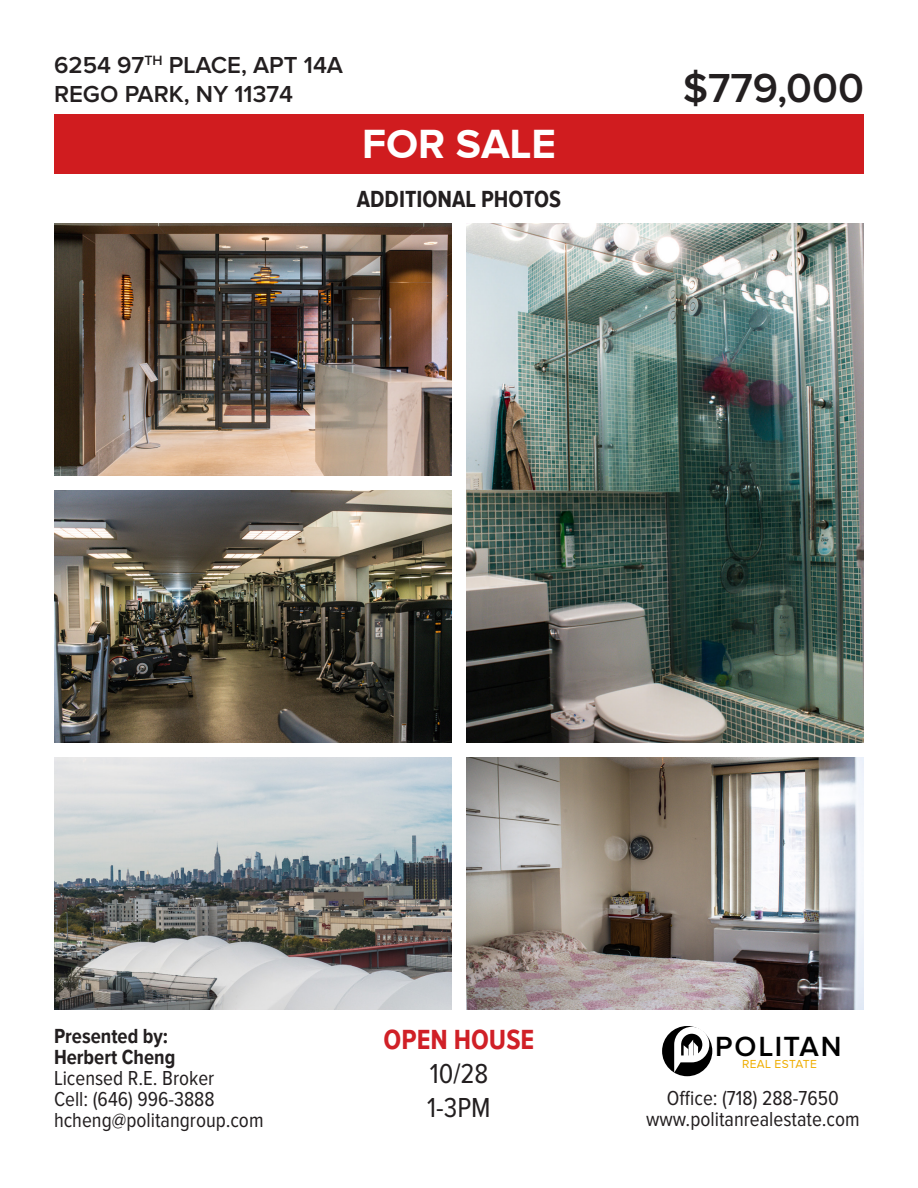
<style>
.page{position:relative;width:918px;height:1188px;background:#fff}
.page>*{position:absolute;margin:0;border:0;box-sizing:border-box;transform-origin:0 0}
.t1{font:600 42px "Proxima Nova";color:#231f20}
.t2{font:700 42px "Proxima Nova A";color:#fff}
.t3{font:600 28.8px "Proxima Nova";letter-spacing:.06em;color:#000}
.t4{font:28.5px "Proxima Nova Cond";color:#231f20}
.t5{font:700 28.5px "Proxima Nova Cond";color:#d02027}
.t6{font:600 24px/28.8px "Proxima Nova";color:#231f20}
.t7{font:700 24px "Proxima Nova Cond";color:#231f20}
.t8{font:21px "Proxima Nova Cond";color:#231f20}
.t9{font:700 21px "Proxima Nova Cond";color:#231f20}
.t10{font:12px "Proxima Nova A";letter-spacing:.025em;color:#efad00}
</style>
<div class="page">
<div style="left:54px;top:114px;width:810px;height:59px;background:#d01c1f"></div>
<img style="left:54px;top:223px;width:398px;height:252px">
<img style="left:466px;top:223px;width:398px;height:519px">
<img style="left:54px;top:490px;width:398px;height:252px">
<img style="left:54px;top:757px;width:398px;height:252px">
<img style="left:466px;top:757px;width:398px;height:252px">
<svg style="left:662px;top:1026px;width:50px;height:50px"></svg>
<div style="left:674px;top:1027px;width:35px;height:35px;background:#fff;border-radius:18px"></div>
<svg style="left:681px;top:1034px;width:21px;height:21px"></svg>
<p class="t6" style="left:54px;top:52px;width:291px">6254 97<sup>TH</sup> PLACE, APT 14A<br>REGO PARK, NY 11374</p>
<p class="t2" style="left:362px;top:120px;width:195px">FOR SALE</p>
<p class="t7" style="left:357px;top:186px;width:206px">ADDITIONAL PHOTOS</p>
<p class="t1" style="left:683px;top:68px;width:183px">$779,000</p>
<p class="t9" style="left:54px;top:1024px;width:116px">Presented by:</p>
<p class="t9" style="left:54px;top:1045px;width:123px">Herbert Cheng</p>
<p class="t8" style="left:54px;top:1068px;width:162px">Licensed R.E. Broker</p>
<p class="t8" style="left:54px;top:1089px;width:162px">Cell: (646) 996-3888</p>
<p class="t8" style="left:54px;top:1110px;width:211px">hcheng@politangroup.com</p>
<p class="t5" style="left:384px;top:1023px;width:152px">OPEN HOUSE</p>
<p class="t4" style="left:430px;top:1060px;width:60px">10/28</p>
<p class="t4" style="left:427px;top:1094px;width:65px">1-3PM</p>
<p class="t3" style="left:715px;top:1033px;width:128px">POLITAN</p>
<p class="t10" style="left:742px;top:1057px;width:76px">REAL ESTATE</p>
<p class="t8" style="left:667px;top:1089px;width:173px">Office: (718) 288-7650</p>
<p class="t8" style="left:646px;top:1110px;width:215px">www.politanrealestate.com</p>
</div>
